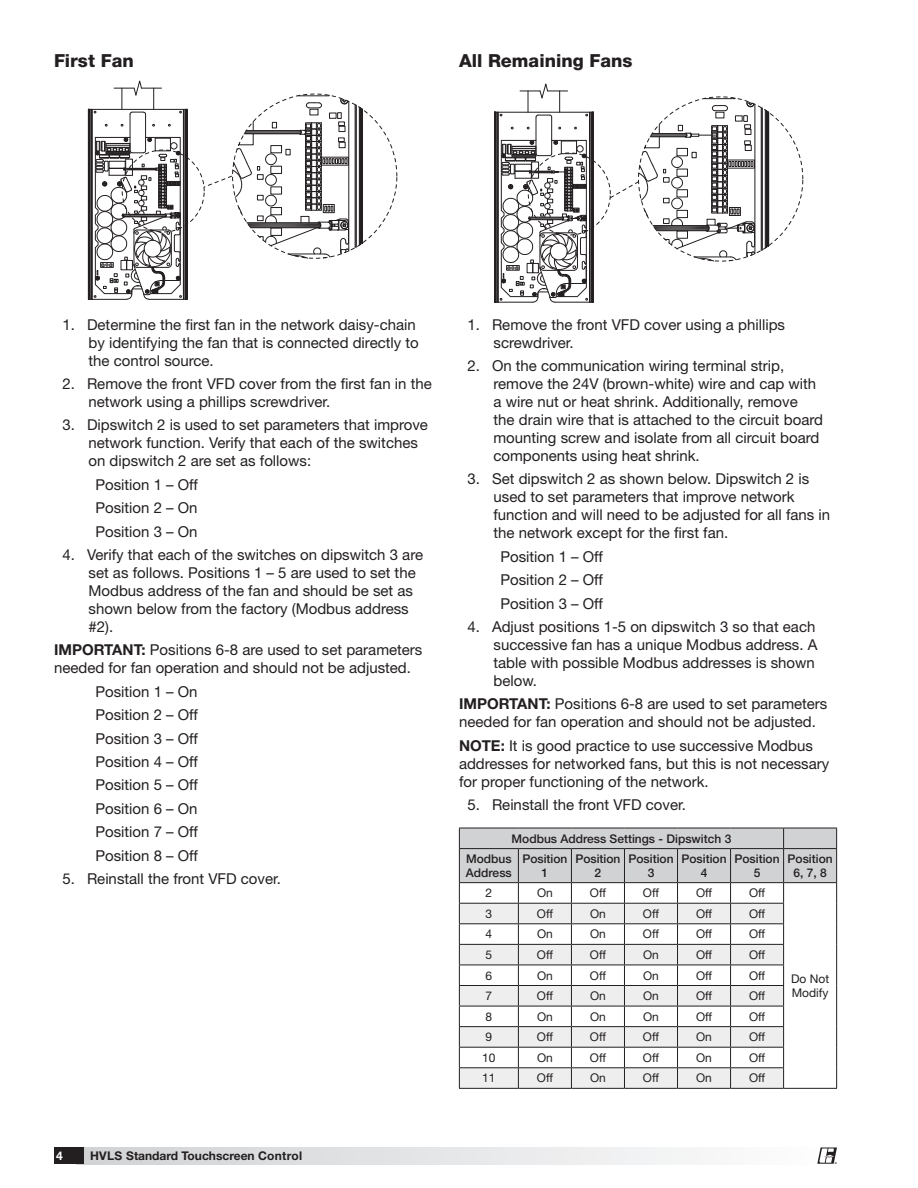
<style>
.page{position:relative;width:918px;height:1188px;background:#fff}
.page>*{position:absolute;margin:0;border:0;box-sizing:border-box;transform-origin:0 0}
.Bullets___Numbered_L{font:800 18px "Helvetica Neue LT Std";color:#231f20}
.Sub-Section_Headings{font:800 18px "Helvetica Neue LT Std";color:#231f20}
.Bullets___Numbered_L-2{font:15px/18px "Helvetica Neue LT Std";color:#231f20}
.Body_10_12_55_Roman{font:15px/18px "Helvetica Neue LT Std";color:#231f20}
.t1{font:12.6px "Helvetica Neue LT Std";color:#231f20}
.Table_Body{font:12px/14.4px "Helvetica Neue LT Std";color:#231f20}
.Table_Heading{font:500 12px/13.5px "Helvetica Neue LT Std";color:#231f20;text-align:center}
.t2{font:700 12px "Helvetica Neue LT Std";color:#231f20}
.t3{font:700 12px "Helvetica Neue LT Std";color:#fff}
.t4{font:700 2.7px "Helvetica Neue LT Std";color:#231f20}
.s1{font-weight:700}
</style>
<div class="page">
<div style="left:77px;top:1148px;width:760px;height:16px;background:linear-gradient(to right,#d0d1d4,#fdfefe)"></div>
<div style="left:54px;top:1148px;width:30px;height:16px;background:#231f20"></div>
<svg style="left:817px;top:1148px;width:20px;height:16px"></svg>
<svg style="left:88px;top:80px;width:309px;height:220px"></svg>
<svg style="left:494px;top:83px;width:309px;height:220px"></svg>
<svg style="left:459px;top:828px;width:378px;height:260px"></svg>
<hr style="left:459px;top:1088px;width:59px;height:1px;background:#231f20">
<hr style="left:518px;top:1088px;width:53px;height:1px;background:#231f20">
<hr style="left:571px;top:1088px;width:53px;height:1px;background:#231f20">
<hr style="left:624px;top:1088px;width:54px;height:1px;background:#231f20">
<hr style="left:678px;top:1088px;width:53px;height:1px;background:#231f20">
<hr style="left:731px;top:1088px;width:53px;height:1px;background:#231f20">
<hr style="left:784px;top:1088px;width:53px;height:1px;background:#231f20">
<p class="Sub-Section_Headings" style="left:54px;top:50px;width:81px">First Fan</p>
<p class="Bullets___Numbered_L" style="left:459px;top:50px;width:175px">All Remaining Fans</p>
<p class="t1" style="left:570px;top:58px;width:126px">FIRST FAN IN SERIES</p>
<p class="Bullets___Numbered_L-2" style="left:88px;top:315px;width:332px;text-indent:-26px">1. Determine the first fan in the network daisy-chain by identifying the fan that is connected directly to the control source.</p>
<p class="Bullets___Numbered_L-2" style="left:88px;top:375px;width:345px;text-indent:-26px">2. Remove the front VFD cover from the first fan in the network using a phillips screwdriver.</p>
<p class="Bullets___Numbered_L-2" style="left:88px;top:416px;width:341px;text-indent:-26px">3. Dipswitch 2 is used to set parameters that improve network function. Verify that each of the switches on dipswitch 2 are set as follows:</p>
<p class="Bullets___Numbered_L-2" style="left:95px;top:475px;width:104px">Position 1 – Off</p>
<p class="Bullets___Numbered_L-2" style="left:95px;top:499px;width:104px">Position 2 – On</p>
<p class="Bullets___Numbered_L-2" style="left:95px;top:522px;width:104px">Position 3 – On</p>
<p class="Bullets___Numbered_L-2" style="left:88px;top:546px;width:336px;text-indent:-26px">4. Verify that each of the switches on dipswitch 3 are set as follows. Positions 1 – 5 are used to set the Modbus address of the fan and should be set as shown below from the factory (Modbus address #2).</p>
<p class="Body_10_12_55_Roman" style="left:54px;top:641px;width:370px"><span class="s1">IMPORTANT:</span> Positions 6-8 are used to set parameters needed for fan operation and should not be adjusted.</p>
<p class="Bullets___Numbered_L-2" style="left:95px;top:682px;width:104px">Position 1 – On</p>
<p class="Bullets___Numbered_L-2" style="left:95px;top:706px;width:104px">Position 2 – Off</p>
<p class="Bullets___Numbered_L-2" style="left:95px;top:729px;width:104px">Position 3 – Off</p>
<p class="Bullets___Numbered_L-2" style="left:95px;top:753px;width:104px">Position 4 – Off</p>
<p class="Bullets___Numbered_L-2" style="left:95px;top:776px;width:104px">Position 5 – Off</p>
<p class="Bullets___Numbered_L-2" style="left:95px;top:799px;width:104px">Position 6 – On</p>
<p class="Bullets___Numbered_L-2" style="left:95px;top:823px;width:104px">Position 7 – Off</p>
<p class="Bullets___Numbered_L-2" style="left:95px;top:846px;width:104px">Position 8 – Off</p>
<p class="Bullets___Numbered_L-2" style="left:63px;top:870px;width:220px">5. Reinstall the front VFD cover.</p>
<p class="t3" style="left:56px;top:1148px;width:8px">4</p>
<p class="t2" style="left:90px;top:1148px;width:214px">HVLS Standard Touchscreen Control</p>
<p class="Bullets___Numbered_L-2" style="left:494px;top:315px;width:293px;text-indent:-26px">1. Remove the front VFD cover using a phillips screwdriver.</p>
<p class="Bullets___Numbered_L-2" style="left:494px;top:357px;width:331px;text-indent:-26px">2. On the communication wiring terminal strip, remove the 24V (brown-white) wire and cap with a wire nut or heat shrink. Additionally, remove<br>the drain wire that is attached to the circuit board mounting screw and isolate from all circuit board components using heat shrink.</p>
<p class="Bullets___Numbered_L-2" style="left:494px;top:470px;width:338px;text-indent:-26px">3. Set dipswitch 2 as shown below. Dipswitch 2 is used to set parameters that improve network function and will need to be adjusted for all fans in the network except for the first fan.</p>
<p class="Bullets___Numbered_L-2" style="left:500px;top:547px;width:104px">Position 1 – Off</p>
<p class="Bullets___Numbered_L-2" style="left:500px;top:571px;width:104px">Position 2 – Off</p>
<p class="Bullets___Numbered_L-2" style="left:500px;top:594px;width:104px">Position 3 – Off</p>
<p class="Bullets___Numbered_L-2" style="left:494px;top:618px;width:325px;text-indent:-26px">4. Adjust positions 1-5 on dipswitch 3 so that each successive fan has a unique Modbus address. A table with possible Modbus addresses is shown below.</p>
<p class="Body_10_12_55_Roman" style="left:459px;top:695px;width:370px"><span class="s1">IMPORTANT:</span> Positions 6-8 are used to set parameters needed for fan operation and should not be adjusted.</p>
<p class="Body_10_12_55_Roman" style="left:459px;top:736px;width:372px"><span class="s1">NOTE:</span> It is good practice to use successive Modbus addresses for networked fans, but this is not necessary for proper functioning of the network.</p>
<p class="Bullets___Numbered_L-2" style="left:468px;top:796px;width:220px">5. Reinstall the front VFD cover.</p>
<p class="Table_Heading" style="left:512px;top:831px;width:221px">Modbus Address Settings - Dipswitch 3</p>
<p class="Table_Heading" style="left:466px;top:852px;width:47px;text-align:left">Modbus<br>Address</p>
<p class="Table_Heading" style="left:522px;top:852px;width:47px">Position<br>1</p>
<p class="Table_Heading" style="left:575px;top:852px;width:47px">Position<br>2</p>
<p class="Table_Heading" style="left:628px;top:852px;width:47px">Position<br>3</p>
<p class="Table_Heading" style="left:681px;top:852px;width:47px">Position<br>4</p>
<p class="Table_Heading" style="left:735px;top:852px;width:47px">Position<br>5</p>
<p class="Table_Heading" style="left:788px;top:852px;width:47px">Position<br>6, 7, 8</p>
<p class="Table_Body" style="left:486px;top:886px;width:8px">2</p>
<p class="Table_Body" style="left:537px;top:886px;width:17px">On</p>
<p class="Table_Body" style="left:590px;top:886px;width:18px">Off</p>
<p class="Table_Body" style="left:643px;top:886px;width:18px">Off</p>
<p class="Table_Body" style="left:696px;top:886px;width:18px">Off</p>
<p class="Table_Body" style="left:749px;top:886px;width:18px">Off</p>
<p class="Table_Body" style="left:486px;top:906px;width:8px">3</p>
<p class="Table_Body" style="left:537px;top:906px;width:18px">Off</p>
<p class="Table_Body" style="left:590px;top:906px;width:17px">On</p>
<p class="Table_Body" style="left:643px;top:906px;width:18px">Off</p>
<p class="Table_Body" style="left:696px;top:906px;width:18px">Off</p>
<p class="Table_Body" style="left:749px;top:906px;width:18px">Off</p>
<p class="Table_Body" style="left:486px;top:927px;width:8px">4</p>
<p class="Table_Body" style="left:537px;top:927px;width:17px">On</p>
<p class="Table_Body" style="left:590px;top:927px;width:17px">On</p>
<p class="Table_Body" style="left:643px;top:927px;width:18px">Off</p>
<p class="Table_Body" style="left:696px;top:927px;width:18px">Off</p>
<p class="Table_Body" style="left:749px;top:927px;width:18px">Off</p>
<p class="Table_Body" style="left:486px;top:947px;width:8px">5</p>
<p class="Table_Body" style="left:537px;top:947px;width:18px">Off</p>
<p class="Table_Body" style="left:590px;top:947px;width:18px">Off</p>
<p class="Table_Body" style="left:643px;top:947px;width:17px">On</p>
<p class="Table_Body" style="left:696px;top:947px;width:18px">Off</p>
<p class="Table_Body" style="left:749px;top:947px;width:18px">Off</p>
<p class="Table_Body" style="left:486px;top:968px;width:8px">6</p>
<p class="Table_Body" style="left:537px;top:968px;width:17px">On</p>
<p class="Table_Body" style="left:590px;top:968px;width:18px">Off</p>
<p class="Table_Body" style="left:643px;top:968px;width:17px">On</p>
<p class="Table_Body" style="left:696px;top:968px;width:18px">Off</p>
<p class="Table_Body" style="left:749px;top:968px;width:18px">Off</p>
<p class="Table_Body" style="left:486px;top:988px;width:8px">7</p>
<p class="Table_Body" style="left:537px;top:988px;width:18px">Off</p>
<p class="Table_Body" style="left:590px;top:988px;width:17px">On</p>
<p class="Table_Body" style="left:643px;top:988px;width:17px">On</p>
<p class="Table_Body" style="left:696px;top:988px;width:18px">Off</p>
<p class="Table_Body" style="left:749px;top:988px;width:18px">Off</p>
<p class="Table_Body" style="left:486px;top:1009px;width:8px">8</p>
<p class="Table_Body" style="left:537px;top:1009px;width:17px">On</p>
<p class="Table_Body" style="left:590px;top:1009px;width:17px">On</p>
<p class="Table_Body" style="left:643px;top:1009px;width:17px">On</p>
<p class="Table_Body" style="left:696px;top:1009px;width:18px">Off</p>
<p class="Table_Body" style="left:749px;top:1009px;width:18px">Off</p>
<p class="Table_Body" style="left:486px;top:1030px;width:8px">9</p>
<p class="Table_Body" style="left:537px;top:1030px;width:18px">Off</p>
<p class="Table_Body" style="left:590px;top:1030px;width:18px">Off</p>
<p class="Table_Body" style="left:643px;top:1030px;width:18px">Off</p>
<p class="Table_Body" style="left:696px;top:1030px;width:17px">On</p>
<p class="Table_Body" style="left:749px;top:1030px;width:18px">Off</p>
<p class="Table_Body" style="left:482px;top:1050px;width:15px">10</p>
<p class="Table_Body" style="left:537px;top:1050px;width:17px">On</p>
<p class="Table_Body" style="left:590px;top:1050px;width:18px">Off</p>
<p class="Table_Body" style="left:643px;top:1050px;width:18px">Off</p>
<p class="Table_Body" style="left:696px;top:1050px;width:17px">On</p>
<p class="Table_Body" style="left:749px;top:1050px;width:18px">Off</p>
<p class="Table_Body" style="left:482px;top:1071px;width:15px">11</p>
<p class="Table_Body" style="left:537px;top:1071px;width:18px">Off</p>
<p class="Table_Body" style="left:590px;top:1071px;width:17px">On</p>
<p class="Table_Body" style="left:643px;top:1071px;width:18px">Off</p>
<p class="Table_Body" style="left:696px;top:1071px;width:17px">On</p>
<p class="Table_Body" style="left:749px;top:1071px;width:18px">Off</p>
<p class="Table_Body" style="left:791px;top:971px;width:40px">Do Not<br>Modify</p>
<p class="t4" style="left:835px;top:1161px;width:4px">®</p>
</div>
